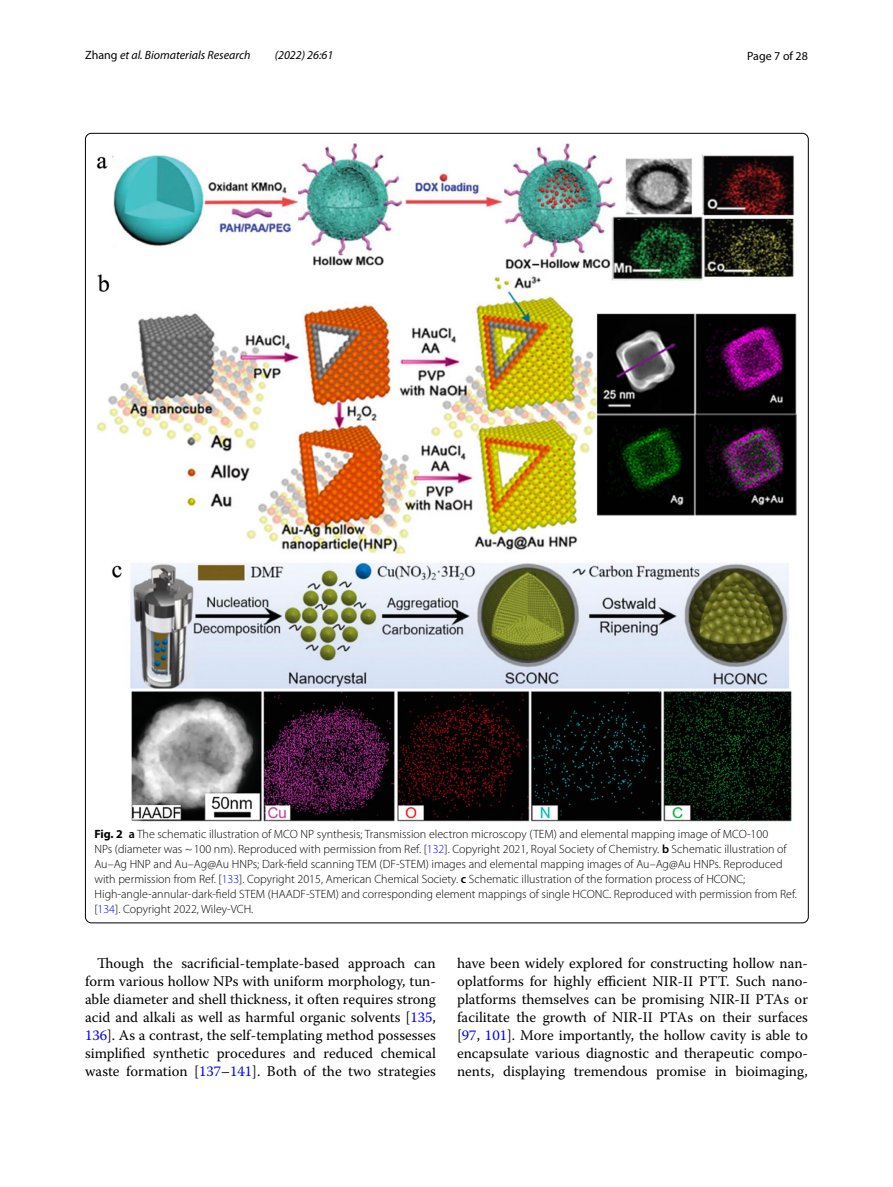
<style>
.page{position:relative;width:893px;height:1187px;background:#fff}
.page>*{position:absolute;margin:0;border:0;box-sizing:border-box;transform-origin:0 0}
.t1{font:14.7px/18px "Warnock Pro";color:#000;text-align:justify}
.t2{font:300 12px/15px "Myriad Pro";color:#000}
.t3{font:italic 12px "Myriad Pro";color:#000}
.t4{font:12px "Myriad Pro";color:#000}
.s1{font-style:normal}
.s2{font-weight:700}
.s3{font-weight:600}
.s4{color:#00f}
</style>
<div class="page">
<img style="left:97px;top:143px;width:700px;height:679px">
<p class="t3" style="left:85px;top:48px;width:167px"><span class="s1">Zhang</span> et al. Biomaterials Research</p>
<p class="t3" style="left:275px;top:48px;width:60px">(2022) 26:61</p>
<p class="t4" style="left:747px;top:48px;width:62px">Page 7 of 28</p>
<p class="t2" style="left:94px;top:826px;width:704px"><span class="s2">Fig. 2</span> <span class="s3">a</span> The schematic illustration of MCO NP synthesis; Transmission electron microscopy (TEM) and elemental mapping image of MCO-100<br>NPs (diameter was ~100 nm). Reproduced with permission from Ref. [<span class="s4">132</span>]. Copyright 2021, Royal Society of Chemistry. <span class="s3">b</span> Schematic illustration of Au–Ag HNP and Au–Ag@Au HNPs; Dark-field scanning TEM (DF-STEM) images and elemental mapping images of Au–Ag@Au HNPs. Reproduced with permission from Ref. [<span class="s4">133</span>]. Copyright 2015, American Chemical Society. <span class="s3">c</span> Schematic illustration of the formation process of HCONC; High-angle-annular-dark-field STEM (HAADF-STEM) and corresponding element mappings of single HCONC. Reproduced with permission from Ref. [<span class="s4">134</span>]. Copyright 2022, Wiley-VCH.</p>
<p class="t1" style="left:85px;top:954px;width:352px;text-indent:12px">Though the sacrificial-template-based approach can form various hollow NPs with uniform morphology, tun&shy;able diameter and shell thickness, it often requires strong acid and alkali as well as harmful organic solvents [<span class="s4">135</span>, <span class="s4">136</span>]. As a contrast, the self-templating method possesses simplified synthetic procedures and reduced chemical waste formation [<span class="s4">137</span>–<span class="s4">141</span>]. Both of the two strategies</p>
<p class="t1" style="left:457px;top:954px;width:352px">have been widely explored for constructing hollow nan&shy;oplatforms for highly efficient NIR-II PTT. Such nano&shy;platforms themselves can be promising NIR-II PTAs or facilitate the growth of NIR-II PTAs on their surfaces [<span class="s4">97</span>, <span class="s4">101</span>]. More importantly, the hollow cavity is able to encapsulate various diagnostic and therapeutic compo&shy;nents, displaying tremendous promise in bioimaging,</p>
</div>
